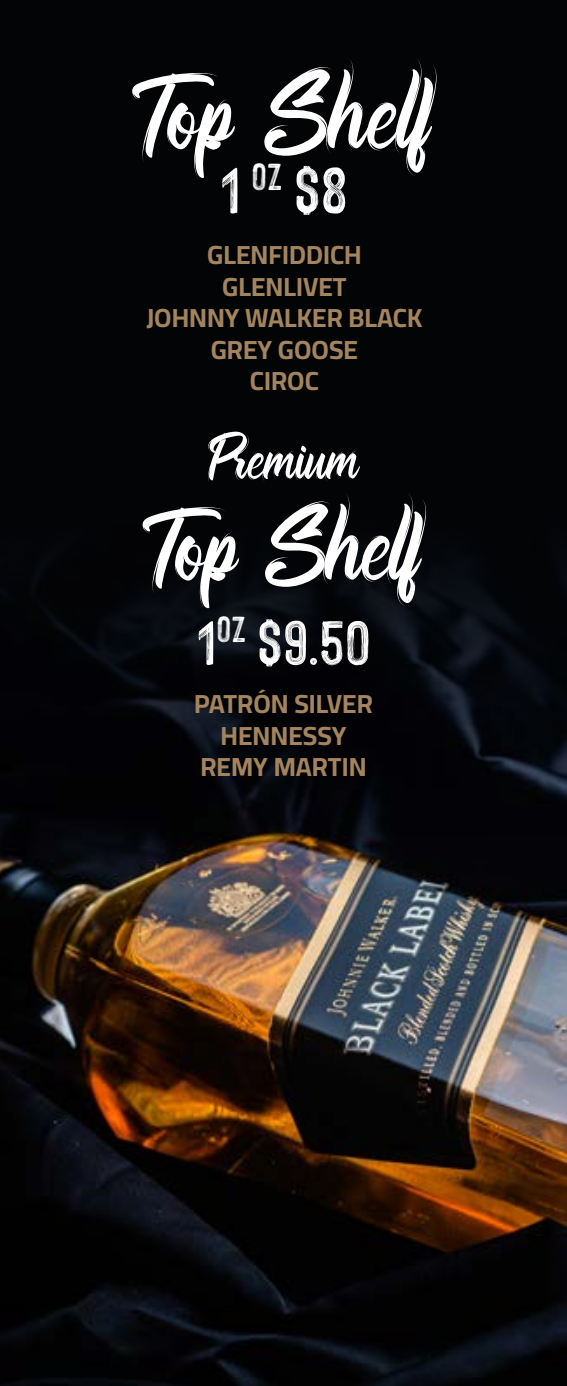
<style>
.page{position:relative;width:567px;height:1386px;background:#fff}
.page>*{position:absolute;margin:0;border:0;box-sizing:border-box;transform-origin:0 0}
.t1{font:118.12px "Bellsmore Brush";color:#fff}
.t2{font:113.58px "Bellsmore Brush";letter-spacing:-.01em;color:#fff}
.t3{font:70.88px "Hackney Personal Use Only";color:#fff}
.t4{font:68.08px "Hackney Personal Use Only";color:#fff}
.t5{font:66.15px "Bellsmore Brush";color:#fff}
.t6{font:700 26.25px/31.5px "Cairo";color:#a3845e;text-align:center}
</style>
<div class="page">
<div style="left:0;top:0;width:567px;height:1263px;background:#030406"></div>
<img style="left:0;top:566px;width:567px;height:820px">
<h1 class="t1" style="left:137px;top:40px;width:295px">Top Shelf</h1>
<h3 class="t3" style="left:220px;top:152px;width:129px">1 <sup>OZ</sup> $8</h3>
<p class="t6" style="left:146px;top:240px;width:278px">GLENFIDDICH<br>GLENLIVET<br>JOHNNY WALKER BLACK<br>GREY GOOSE<br>CIROC</p>
<h3 class="t5" style="left:208px;top:418px;width:152px">Premium</h3>
<h2 class="t2" style="left:147px;top:475px;width:275px">Top Shelf</h2>
<h3 class="t4" style="left:196px;top:606px;width:176px">1<sup>OZ</sup> $9.50</h3>
<p class="t6" style="left:194px;top:689px;width:180px">PATRÓN SILVER<br>HENNESSY<br>REMY MARTIN</p>
</div>
